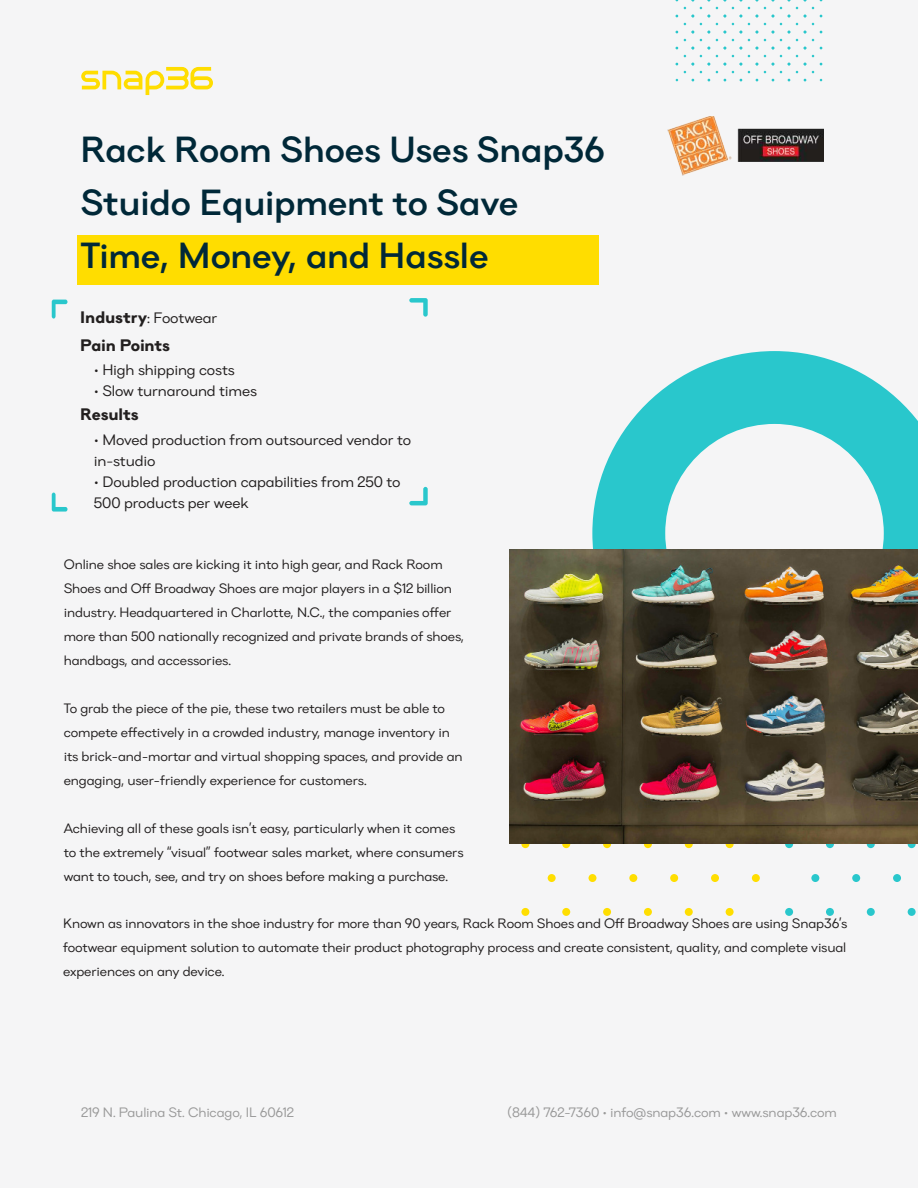
<style>
.page{position:relative;width:918px;height:1188px;background:#f5f5f6}
.page>*{position:absolute;margin:0;border:0;box-sizing:border-box;transform-origin:0 0}
.t1{font:500 36px/52.7px "Danzza";letter-spacing:-.005em;color:#002838}
.t2{font:700 16.5px "Danzza";letter-spacing:-.01em;color:#221f1f}
.t3{font:15px/21px "Danzza";letter-spacing:-.01em;color:#221f1f}
.t4{font:13.5px/24px "Danzza";letter-spacing:-.01em;color:#221f1f}
.t5{font:13.5px "Danzza";letter-spacing:-.005em;color:#999}
.s1{font-weight:700;font-size:16.5px}
</style>
<div class="page">
<svg style="left:592px;top:351px;width:326px;height:198px"></svg>
<div style="left:77px;top:235px;width:522px;height:50px;background:#fd0"></div>
<div style="left:548px;top:874px;width:8px;height:8px;background:#ffde00;border-radius:50%"></div>
<div style="left:589px;top:874px;width:7px;height:8px;background:#ffde00;border-radius:50%"></div>
<div style="left:629px;top:874px;width:8px;height:8px;background:#ffde00;border-radius:50%"></div>
<div style="left:670px;top:874px;width:8px;height:8px;background:#ffde00;border-radius:50%"></div>
<div style="left:711px;top:874px;width:8px;height:8px;background:#ffde00;border-radius:50%"></div>
<div style="left:752px;top:874px;width:8px;height:8px;background:#ffde00;border-radius:50%"></div>
<svg style="left:521px;top:840px;width:8px;height:8px"></svg>
<svg style="left:562px;top:840px;width:8px;height:8px"></svg>
<svg style="left:603px;top:840px;width:8px;height:8px"></svg>
<svg style="left:644px;top:840px;width:8px;height:8px"></svg>
<svg style="left:685px;top:840px;width:8px;height:8px"></svg>
<svg style="left:726px;top:840px;width:8px;height:8px"></svg>
<div style="left:521px;top:908px;width:8px;height:8px;background:#ffde00;border-radius:50%"></div>
<div style="left:562px;top:908px;width:8px;height:8px;background:#ffde00;border-radius:50%"></div>
<div style="left:603px;top:908px;width:8px;height:8px;background:#ffde00;border-radius:50%"></div>
<div style="left:644px;top:908px;width:8px;height:8px;background:#ffde00;border-radius:50%"></div>
<div style="left:685px;top:908px;width:8px;height:8px;background:#ffde00;border-radius:50%"></div>
<div style="left:726px;top:908px;width:8px;height:8px;background:#ffde00;border-radius:50%"></div>
<div style="left:811px;top:874px;width:8px;height:8px;background:#29c7cc;border-radius:50%"></div>
<div style="left:852px;top:874px;width:8px;height:8px;background:#29c7cc;border-radius:50%"></div>
<div style="left:893px;top:874px;width:8px;height:8px;background:#29c7cc;border-radius:50%"></div>
<svg style="left:785px;top:840px;width:8px;height:8px"></svg>
<svg style="left:826px;top:840px;width:8px;height:8px"></svg>
<svg style="left:867px;top:840px;width:8px;height:8px"></svg>
<svg style="left:908px;top:840px;width:8px;height:8px"></svg>
<div style="left:785px;top:908px;width:8px;height:8px;background:#29c7cc;border-radius:50%"></div>
<div style="left:826px;top:908px;width:8px;height:8px;background:#29c7cc;border-radius:50%"></div>
<div style="left:867px;top:908px;width:8px;height:8px;background:#29c7cc;border-radius:50%"></div>
<div style="left:908px;top:908px;width:8px;height:8px;background:#29c7cc;border-radius:50%"></div>
<svg style="left:52px;top:493px;width:16px;height:19px"></svg>
<svg style="left:52px;top:300px;width:16px;height:19px"></svg>
<svg style="left:409px;top:298px;width:19px;height:19px"></svg>
<svg style="left:409px;top:487px;width:19px;height:18px"></svg>
<img style="left:668px;top:117px;width:156px;height:59px">
<svg style="left:81px;top:67px;width:132px;height:28px"></svg>
<img style="left:509px;top:549px;width:409px;height:294px">
<h1 class="t1" style="left:80px;top:127px;width:526px">Rack Room Shoes Uses Snap36<br>Stuido Equipment to Save<br>Time, Money, and Hassle</h1>
<p class="t3" style="left:80px;top:309px;width:139px"><span class="s1">Industry</span>: Footwear</p>
<p class="t2" style="left:80px;top:339px;width:91px">Pain Points</p>
<p class="t3" style="left:94px;top:361px;width:142px">• High shipping costs</p>
<p class="t3" style="left:94px;top:382px;width:165px">• Slow turnaround times</p>
<p class="t2" style="left:80px;top:408px;width:60px">Results</p>
<p class="t3" style="left:94px;top:430px;width:319px">• Moved production from outsourced vendor to in-studio</p>
<p class="t3" style="left:94px;top:472px;width:308px">• Doubled production capabilities from 250 to<br>500 products per week</p>
<p class="t4" style="left:64px;top:553px;width:402px">Online shoe sales are kicking it into high gear, and Rack Room Shoes and Off Broadway Shoes are major players in a $12 billion industry. Headquartered in Charlotte, N.C., the companies offer more than 500 nationally recognized and private brands of shoes, handbags, and accessories.</p>
<p class="t4" style="left:64px;top:697px;width:400px">To grab the piece of the pie, these two retailers must be able to compete effectively in a crowded industry, manage inventory in its brick-and-mortar and virtual shopping spaces, and provide an engaging, user-friendly experience for customers.</p>
<p class="t4" style="left:64px;top:817px;width:401px">Achieving all of these goals isn’t easy, particularly when it comes to the extremely “visual” footwear sales market, where consumers want to touch, see, and try on shoes before making a purchase.</p>
<p class="t4" style="left:63px;top:913px;width:786px;text-align:justify">Known as innovators in the shoe industry for more than 90 years, Rack Room Shoes and Off Broadway Shoes are using Snap36’s footwear equipment solution to automate their product photography process and create consistent, quality, and complete visual experiences on any device.</p>
<p class="t5" style="left:81px;top:1106px;width:215px">219 N. Paulina St. Chicago, IL 60612</p>
<p class="t5" style="left:507px;top:1106px;width:332px">(844) 762-7360 • info@snap36.com • www.snap36.com</p>
</div>
